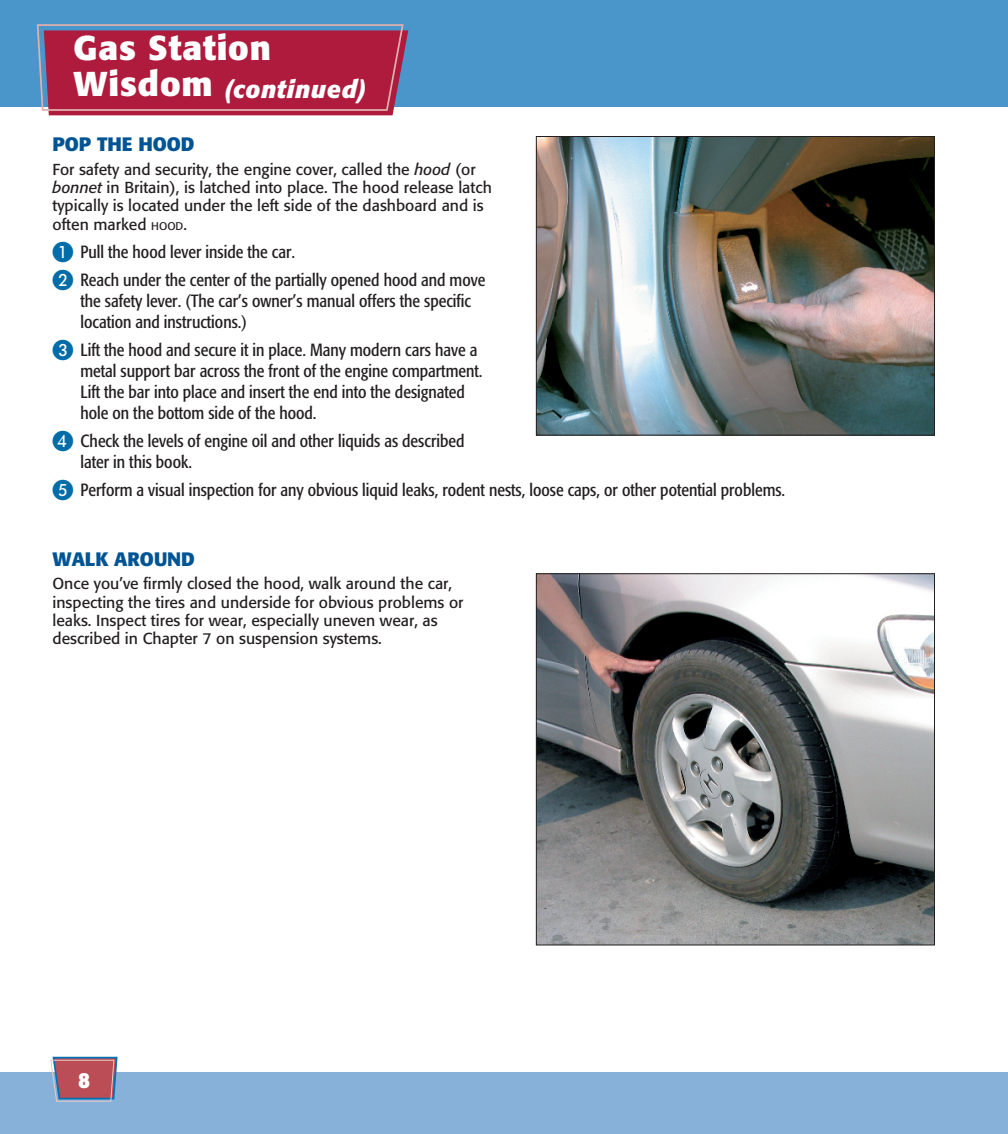
<style>
.page{position:relative;width:1008px;height:1134px;background:#fff}
.page>*{position:absolute;margin:0;border:0;box-sizing:border-box;transform-origin:0 0}
.t1{font:700 34.12px "Formata";letter-spacing:.025em;color:#fff}
.t2{font:italic 700 24.5px "Formata";letter-spacing:.025em;color:#fff}
.t3{font:700 condensed 22.75px "Formata";color:#fff}
.t4{font:700 19.25px "Formata";color:#015494}
.t5{font:condensed 17.5px/21px "Formata";color:#231f20}
.t6{font:15.75px/18.4px "Formata";color:#231f20}
.s1{font-style:normal;font-size:34.12px}
.s2{font-style:italic}
.s3{font-size:11.03px}
.s4{font-family:"One Step Numbers";font-stretch:normal;font-size:21px;color:#006da8}
</style>
<div class="page">
<div style="left:0;top:0;width:1008px;height:107px;background:#4a95ca"></div>
<div style="left:0;top:1072px;width:1008px;height:62px;background:#88b1d9"></div>
<svg style="left:50px;top:1057px;width:68px;height:45px;background:#a46778"></svg>
<svg style="left:37px;top:24px;width:371px;height:91px;background:#a82d4f"></svg>
<img style="left:538px;top:138px;width:395px;height:296px">
<div style="left:536px;top:136px;width:399px;height:300px;border:1px solid #231f20"></div>
<img style="left:538px;top:575px;width:395px;height:368px">
<div style="left:536px;top:573px;width:399px;height:372px;border:1px solid #231f20"></div>
<h1 class="t1" style="left:74px;top:32px;width:199px">Gas Station</h1>
<h2 class="t2" style="left:74px;top:78px;width:294px"><span class="s1">Wisdom</span> (continued)</h2>
<p class="t4" style="left:52px;top:136px;width:143px">POP THE HOOD</p>
<p class="t6" style="left:52px;top:161px;width:441px">For safety and security, the engine cover, called the <span class="s2">hood</span> (or <span class="s2">bonnet</span> in Britain), is latched into place. The hood release latch typically is located under the left side of the dashboard and is often marked <span class="s3">HOOD</span>.</p>
<p class="t5" style="left:52px;top:239px;width:434px;line-height:28px"><span class="s4">1</span> Pull the hood lever inside the car.<br><span class="s4">2</span> Reach under the center of the partially opened hood and move</p>
<p class="t5" style="left:80px;top:291px;width:392px">the safety lever. (The car’s owner’s manual offers the specific location and instructions.)</p>
<p class="t5" style="left:80px;top:340px;width:403px;text-indent:-28px"><span class="s4">3</span> Lift the hood and secure it in place. Many modern cars have a metal support bar across the front of the engine compartment.<br>Lift the bar into place and insert the end into the designated hole on the bottom side of the hood.</p>
<p class="t5" style="left:80px;top:431px;width:386px;text-indent:-28px"><span class="s4">4</span> Check the levels of engine oil and other liquids as described later in this book.</p>
<p class="t5" style="left:52px;top:480px;width:734px"><span class="s4">5</span> Perform a visual inspection for any obvious liquid leaks, rodent nests, loose caps, or other potential problems.</p>
<p class="t4" style="left:52px;top:550px;width:144px">WALK AROUND</p>
<p class="t6" style="left:52px;top:576px;width:413px">Once you’ve firmly closed the hood, walk around the car, inspecting the tires and underside for obvious problems or leaks. Inspect tires for wear, especially uneven wear, as described in Chapter 7 on suspension systems.</p>
<h3 class="t3" style="left:78px;top:1070px;width:13px">8</h3>
</div>
